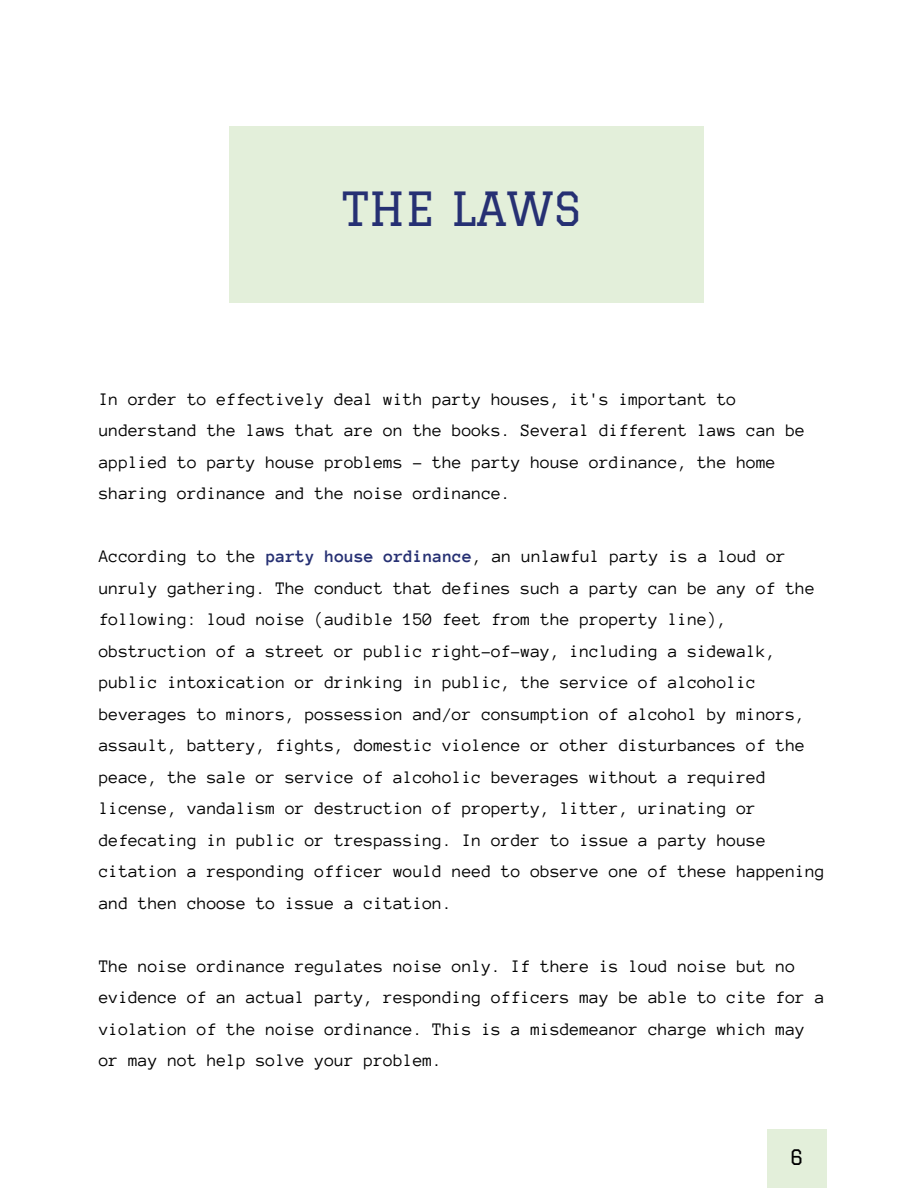
<style>
.page{position:relative;width:918px;height:1188px;background:#fff}
.page>*{position:absolute;margin:0;border:0;box-sizing:border-box;transform-origin:0 0}
.t1{font:46.05px "Graduate";color:#263073}
.t2{font:21px "Graduate";color:#000}
.t3{font:18px/31.5px "Anonymous Pro";color:#000}
.s1{font-weight:700;color:#263073}
</style>
<div class="page">
<div style="left:229px;top:126px;width:475px;height:176px;background:#e3efda"></div>
<div style="left:767px;top:1129px;width:59px;height:59px;background:#e3efda"></div>
<h1 class="t1" style="left:342px;top:182px;width:241px">THE LAWS</h1>
<p class="t3" style="left:99px;top:383px;width:708px">In order to effectively deal with party houses, it's important to understand the laws that are on the books. Several different laws can be applied to party house problems - the party house ordinance, the home sharing ordinance and the noise ordinance.</p>
<p class="t3" style="left:99px;top:541px;width:727px">According to the <span class="s1">party house ordinance</span>, an unlawful party is a loud or unruly gathering. The conduct that defines such a party can be any of the following: loud noise (audible 150 feet from the property line), obstruction of a street or public right-of-way, including a sidewalk, public intoxication or drinking in public, the service of alcoholic beverages to minors, possession and/or consumption of alcohol by minors, assault, battery, fights, domestic violence or other disturbances of the peace, the sale or service of alcoholic beverages without a required license, vandalism or destruction of property, litter, urinating or defecating in public or trespassing. In order to issue a party house citation a responding officer would need to observe one of these happening and then choose to issue a citation.</p>
<p class="t3" style="left:99px;top:950px;width:727px">The noise ordinance regulates noise only. If there is loud noise but no evidence of an actual party, responding officers may be able to cite for a violation of the noise ordinance. This is a misdemeanor charge which may or may not help solve your problem.</p>
<p class="t2" style="left:790px;top:1145px;width:15px">6</p>
</div>
